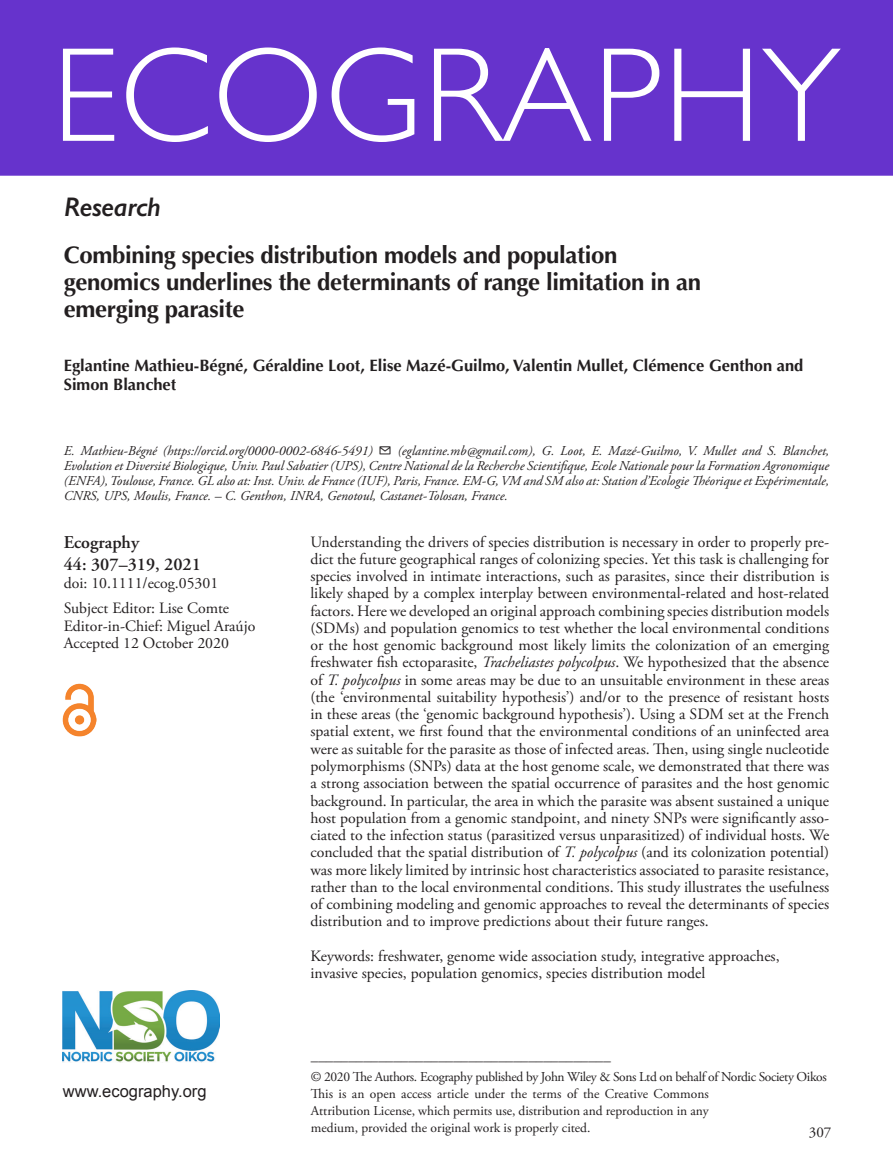
<style>
.page{position:relative;width:893px;height:1174px;background:#fff}
.page>*{position:absolute;margin:0;border:0;box-sizing:border-box;transform-origin:0 0}
.ECOG_Title{font:300 135px "Gill Sans";letter-spacing:.01em;color:#fff}
.AT_TYPE{font:italic 600 27px "Gill Sans";letter-spacing:-.015em;color:#231f20}
.CT{font:700 24px/27px "Optima LT Std";letter-spacing:-.015em;color:#231f20}
.Corres{font:600 18px "Adobe Garamond Pro";color:#231f20}
.AU{font:700 16.5px/19.5px "Optima LT Std";color:#231f20}
.t1{font:16.5px "Arial";color:#231f20}
.ABS_TXT{font:15.75px/17.2px "Adobe Garamond Pro";color:#231f20;text-align:justify}
.Keywords{font:15.75px/17.2px "Adobe Garamond Pro";color:#231f20}
.Doi_No{font:15.75px "Adobe Garamond Pro";color:#231f20}
.t2{font:15px "Adobe Garamond Pro";color:#231f20}
.Address{font:italic 13.5px/15px "Adobe Garamond Pro";color:#231f20;text-align:justify}
.FM_Note{font:13.5px/16.8px "Adobe Garamond Pro";letter-spacing:-.025em;color:#231f20;text-align:justify}
.s1{font-style:italic}
</style>
<div class="page">
<div style="left:0;top:0;width:893px;height:176px;background:#63c"></div>
<img style="left:63px;top:990px;width:156px;height:72px">
<img style="left:63px;top:683px;width:34px;height:53px">
<p class="ECOG_Title" style="left:52px;top:-10px;width:790px">ECOGRAPHY</p>
<p class="AT_TYPE" style="left:64px;top:191px;width:99px">Research</p>
<p class="CT" style="left:64px;top:242px;width:639px">Combining species distribution models and population genomics underlines the determinants of range limitation in an emerging parasite</p>
<p class="AU" style="left:64px;top:356px;width:741px">Eglantine Mathieu-Bégné, Géraldine Loot, Elise Mazé-Guilmo, Valentin Mullet, Clémence Genthon and<br>Simon Blanchet</p>
<p class="Address" style="left:64px;top:443px;width:767px">E. Mathieu-Bégné (https://orcid.org/0000-0002-6846-5491) ✉ (eglantine.mb@gmail.com), G. Loot, E. Mazé-Guilmo, V. Mullet and S. Blanchet, Evolution et Diversité Biologique, Univ. Paul Sabatier (UPS), Centre National de la Recherche Scientifique, Ecole Nationale pour la Formation Agronomique (ENFA), Toulouse, France. GL also at: Inst. Univ. de France (IUF), Paris, France. EM-G, VM and SM also at: Station d’Ecologie Théorique et Expérimentale, CNRS, UPS, Moulis, France. – C. Genthon, INRA, Genotoul, Castanet-Tolosan, France.</p>
<p class="Corres" style="left:64px;top:532px;width:77px">Ecography</p>
<p class="Corres" style="left:64px;top:554px;width:139px">44: 307–319, 2021</p>
<p class="Doi_No" style="left:64px;top:573px;width:156px">doi: 10.1111/ecog.05301</p>
<p class="ABS_TXT" style="left:64px;top:600px;width:167px">Subject Editor: Lise Comte</p>
<p class="ABS_TXT" style="left:64px;top:617px;width:193px">Editor-in-Chief: Miguel Araújo</p>
<p class="ABS_TXT" style="left:64px;top:635px;width:167px">Accepted 12 October 2020</p>
<p class="t1" style="left:63px;top:1080px;width:145px">www.ecography.org</p>
<p class="ABS_TXT" style="left:310px;top:533px;width:520px">Understanding the drivers of species distribution is necessary in order to properly pre&shy;dict the future geographical ranges of colonizing species. Yet this task is challenging for species involved in intimate interactions, such as parasites, since their distribution is likely shaped by a complex interplay between environmental-related and host-related factors. Here we developed an original approach combining species distribution models (SDMs) and population genomics to test whether the local environmental conditions or the host genomic background most likely limits the colonization of an emerging freshwater fish ectoparasite, <span class="s1">Tracheliastes polycolpus</span>. We hypothesized that the absence of <span class="s1">T. polycolpus</span> in some areas may be due to an unsuitable environment in these areas (the ‘environmental suitability hypothesis’) and/or to the presence of resistant hosts in these areas (the ‘genomic background hypothesis’). Using a SDM set at the French spatial extent, we first found that the environmental conditions of an uninfected area were as suitable for the parasite as those of infected areas. Then, using single nucleotide polymorphisms (SNPs) data at the host genome scale, we demonstrated that there was a strong association between the spatial occurrence of parasites and the host genomic background. In particular, the area in which the parasite was absent sustained a unique host population from a genomic standpoint, and ninety SNPs were significantly asso&shy;ciated to the infection status (parasitized versus unparasitized) of individual hosts. We concluded that the spatial distribution of <span class="s1">T. polycolpus</span> (and its colonization potential) was more likely limited by intrinsic host characteristics associated to parasite resistance, rather than to the local environmental conditions. This study illustrates the usefulness of combining modeling and genomic approaches to reveal the determinants of species distribution and to improve predictions about their future ranges.</p>
<p class="Keywords" style="left:310px;top:947px;width:471px">Keywords: freshwater, genome wide association study, integrative approaches, invasive species, population genomics, species distribution model</p>
<p class="t2" style="left:311px;top:1051px;width:301px">––––––––––––––––––––––––––––––––––––––––</p>
<p class="FM_Note" style="left:311px;top:1069px;width:517px">© 2020 The Authors. Ecography published by John Wiley &amp; Sons Ltd on behalf of Nordic Society Oikos</p>
<p class="FM_Note" style="left:311px;top:1086px;width:399px">This is an open access article under the terms of the Creative Commons Attribution License, which permits use, distribution and reproduction in any medium, provided the original work is properly cited.</p>
<p class="t2" style="left:809px;top:1123px;width:24px">307</p>
</div>
